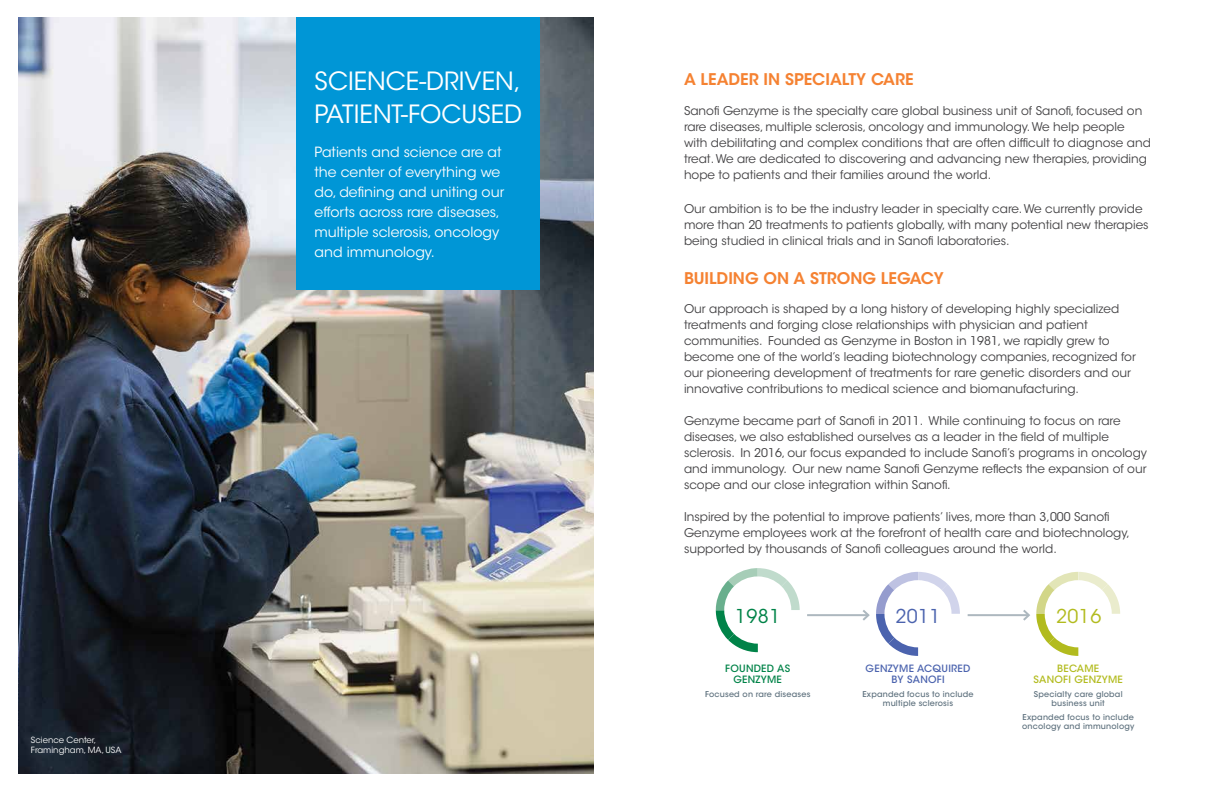
<style>
.page{position:relative;width:1224px;height:792px;background:#fff}
.page>*{position:absolute;margin:0;border:0;box-sizing:border-box;transform-origin:0 0}
.t1{font:25px/33px "ITC Avant Garde Std";color:#fff}
.t2{font:19px "ITC Avant Garde Std";color:#008348}
.t3{font:19px "ITC Avant Garde Std";color:#4b63ae}
.t4{font:19px "ITC Avant Garde Std";color:#b2bb1e}
.t5{font:600 16px "ITC Avant Garde Std";color:#f58232}
.t6{font:14px/20px "ITC Avant Garde Std";color:#fff}
.t7{font:12px/16px "ITC Avant Garde Std";color:#414042}
.t8{font:500 10px/11.5px "ITC Avant Garde Std";letter-spacing:.025em;color:#4b63ae;text-align:center}
.t9{font:500 10px/11.5px "ITC Avant Garde Std";letter-spacing:.025em;color:#b2bb1e;text-align:center}
.t10{font:500 10px/11.5px "ITC Avant Garde Std";letter-spacing:.025em;color:#008348;text-align:center}
.t11{font:8.5px/10.2px "ITC Avant Garde Std";color:#fff}
.t12{font:500 8px/9.2px "ITC Avant Garde Std";letter-spacing:.025em;color:#5c6f7c;text-align:center}
</style>
<div class="page">
<img style="left:18px;top:17px;width:576px;height:757px">
<hr style="left:968px;top:614px;width:61px;height:2px;background:#adb8bf">
<svg style="left:716px;top:568px;width:84px;height:84px"></svg>
<svg style="left:1021px;top:572px;width:99px;height:84px"></svg>
<hr style="left:807px;top:614px;width:61px;height:2px;background:#adb8bf">
<svg style="left:860px;top:572px;width:100px;height:84px"></svg>
<div style="left:296px;top:17px;width:244px;height:272px;background:#0096d6"></div>
<p class="t11" style="left:31px;top:735px;width:92px">Science Center,<br>Framingham, MA, USA</p>
<h1 class="t1" style="left:315px;top:65px;width:209px">SCIENCE-DRIVEN,<br>PATIENT-FOCUSED</h1>
<p class="t6" style="left:315px;top:142px;width:191px">Patients and science are at the center of everything we do, defining and uniting our efforts across rare diseases, multiple sclerosis, oncology and immunology.</p>
<h3 class="t5" style="left:684px;top:69px;width:231px">A LEADER IN SPECIALTY CARE</h3>
<p class="t7" style="left:684px;top:103px;width:469px">Sanofi Genzyme is the specialty care global business unit of Sanofi, focused on rare diseases, multiple sclerosis, oncology and immunology. We help people with debilitating and complex conditions that are often difficult to diagnose and treat. We are dedicated to discovering and advancing new therapies, providing hope to patients and their families around the world.</p>
<p class="t7" style="left:684px;top:201px;width:466px">Our ambition is to be the industry leader in specialty care. We currently provide more than 20 treatments to patients globally, with many potential new therapies being studied in clinical trials and in Sanofi laboratories.</p>
<h3 class="t5" style="left:684px;top:268px;width:261px">BUILDING ON A STRONG LEGACY</h3>
<p class="t7" style="left:684px;top:301px;width:453px">Our approach is shaped by a long history of developing highly specialized treatments and forging close relationships with physician and patient communities. Founded as Genzyme in Boston in 1981, we rapidly grew to become one of the world’s leading biotechnology companies, recognized for our pioneering development of treatments for rare genetic disorders and our innovative contributions to medical science and biomanufacturing.</p>
<p class="t7" style="left:684px;top:413px;width:465px">Genzyme became part of Sanofi in 2011. While continuing to focus on rare diseases, we also established ourselves as a leader in the field of multiple sclerosis. In 2016, our focus expanded to include Sanofi’s programs in oncology and immunology. Our new name Sanofi Genzyme reflects the expansion of our scope and our close integration within Sanofi.</p>
<p class="t7" style="left:684px;top:509px;width:447px">Inspired by the potential to improve patients’ lives, more than 3,000 Sanofi<br>Genzyme employees work at the forefront of health care and biotechnology, supported by thousands of Sanofi colleagues around the world.</p>
<h2 class="t2" style="left:735px;top:604px;width:47px">1981</h2>
<p class="t10" style="left:725px;top:663px;width:66px">FOUNDED AS<br>GENZYME</p>
<p class="t12" style="left:705px;top:690px;width:107px">Focused on rare diseases</p>
<h2 class="t3" style="left:895px;top:604px;width:47px">2011</h2>
<p class="t8" style="left:866px;top:663px;width:106px">GENZYME ACQUIRED<br>BY SANOFI</p>
<p class="t12" style="left:862px;top:690px;width:113px">Expanded focus to include multiple sclerosis</p>
<h2 class="t4" style="left:1056px;top:604px;width:47px">2016</h2>
<p class="t9" style="left:1033px;top:663px;width:91px">BECAME<br>SANOFI GENZYME</p>
<p class="t12" style="left:1034px;top:690px;width:90px">Specialty care global business unit</p>
<p class="t12" style="left:1022px;top:713px;width:114px;text-align:left">Expanded focus to include oncology and immunology</p>
</div>
